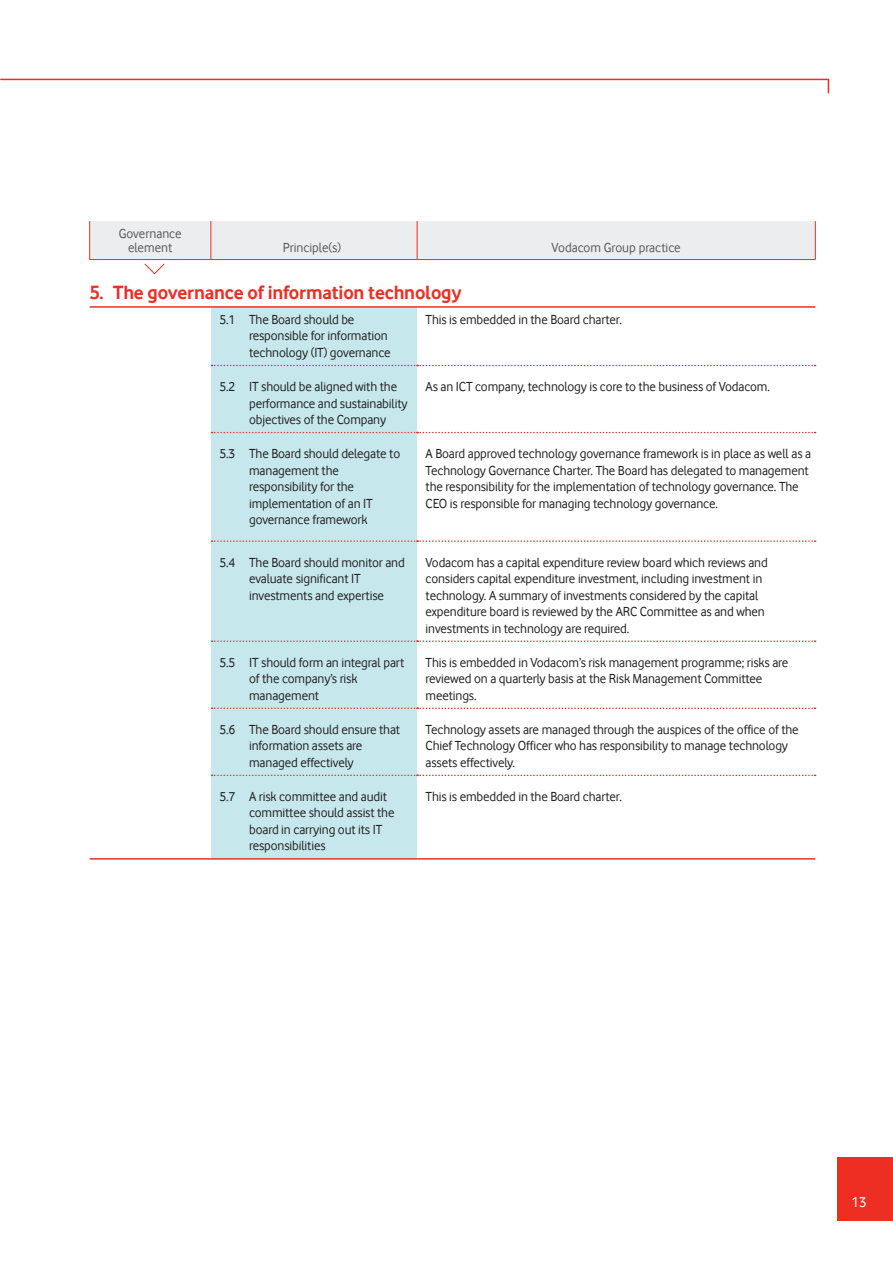
<style>
.page{position:relative;width:893px;height:1263px;background:#fff}
.page>*{position:absolute;margin:0;border:0;box-sizing:border-box;transform-origin:0 0}
.t1{font:700 19.8px "Vodafone Rg";letter-spacing:-.01em;color:#ee2e22}
.t2{font:15px "Vodafone Rg";color:#fff}
.t3{font:13.5px/16.5px "Vodafone Rg";letter-spacing:-.01em;color:#231f20}
.t4{font:13.5px/13.5px "Vodafone Rg";color:#57585a;text-align:center}
</style>
<div class="page">
<div style="left:211px;top:308px;width:206px;height:550px;background:#c6e8ed"></div>
<hr style="left:89px;top:221px;width:1px;height:38px;background:#ee2e22">
<hr style="left:815px;top:221px;width:1px;height:38px;background:#ee2e22">
<hr style="left:89px;top:259px;width:122px;height:1px;background:#ee2e22">
<hr style="left:417px;top:259px;width:399px;height:1px;background:#ee2e22">
<hr style="left:90px;top:306px;width:121px;height:2px;background:#ee2e22">
<hr style="left:211px;top:306px;width:206px;height:2px;background:#ee2e22">
<hr style="left:417px;top:306px;width:398px;height:2px;background:#ee2e22">
<svg style="left:212px;top:365px;width:604px;height:1px"></svg>
<svg style="left:212px;top:432px;width:604px;height:1px"></svg>
<svg style="left:212px;top:540px;width:604px;height:2px"></svg>
<svg style="left:212px;top:640px;width:604px;height:2px"></svg>
<svg style="left:212px;top:707px;width:604px;height:2px"></svg>
<svg style="left:212px;top:774px;width:604px;height:2px"></svg>
<hr style="left:90px;top:858px;width:121px;height:2px;background:#ee2e22">
<hr style="left:211px;top:858px;width:206px;height:2px;background:#ee2e22">
<hr style="left:417px;top:858px;width:398px;height:2px;background:#ee2e22">
<svg style="left:90px;top:221px;width:725px;height:54px"></svg>
<div style="left:838px;top:1157px;width:55px;height:63px;background:#ee2e22"></div>
<svg style="left:0;top:78px;width:830px;height:16px"></svg>
<p class="t4" style="left:119px;top:227px;width:64px">Governance element</p>
<p class="t4" style="left:283px;top:240px;width:60px">Principle(s)</p>
<p class="t4" style="left:552px;top:240px;width:131px">Vodacom Group practice</p>
<h1 class="t1" style="left:90px;top:281px;width:373px">5. The governance of information technology</h1>
<p class="t3" style="left:249px;top:311px;width:143px;text-indent:-30px">5.1 The Board should be responsible for information technology (IT) governance</p>
<p class="t3" style="left:426px;top:311px;width:198px">This is embedded in the Board charter.</p>
<p class="t3" style="left:249px;top:378px;width:160px;text-indent:-30px">5.2 IT should be aligned with the performance and sustainability objectives of the Company</p>
<p class="t3" style="left:426px;top:378px;width:346px">As an ICT company, technology is core to the business of Vodacom.</p>
<p class="t3" style="left:249px;top:445px;width:153px;text-indent:-30px">5.3 The Board should delegate to management the responsibility for the implementation of an IT governance framework</p>
<p class="t3" style="left:426px;top:445px;width:387px">A Board approved technology governance framework is in place as well as a Technology Governance Charter. The Board has delegated to management the responsibility for the implementation of technology governance. The CEO is responsible for managing technology governance.</p>
<p class="t3" style="left:249px;top:554px;width:157px;text-indent:-30px">5.4 The Board should monitor and evaluate significant IT investments and expertise</p>
<p class="t3" style="left:426px;top:554px;width:344px">Vodacom has a capital expenditure review board which reviews and considers capital expenditure investment, including investment in technology. A summary of investments considered by the capital expenditure board is reviewed by the ARC Committee as and when investments in technology are required.</p>
<p class="t3" style="left:249px;top:654px;width:157px;text-indent:-30px">5.5 IT should form an integral part of the company’s risk management</p>
<p class="t3" style="left:426px;top:654px;width:364px">This is embedded in Vodacom’s risk management programme; risks are reviewed on a quarterly basis at the Risk Management Committee meetings.</p>
<p class="t3" style="left:249px;top:721px;width:152px;text-indent:-30px">5.6 The Board should ensure that information assets are managed effectively</p>
<p class="t3" style="left:426px;top:721px;width:375px">Technology assets are managed through the auspices of the office of the<br>Chief Technology Officer who has responsibility to manage technology assets effectively.</p>
<p class="t3" style="left:249px;top:788px;width:147px;text-indent:-30px">5.7 A risk committee and audit committee should assist the board in carrying out its IT responsibilities</p>
<p class="t3" style="left:426px;top:788px;width:198px">This is embedded in the Board charter.</p>
<p class="t2" style="left:851px;top:1194px;width:17px">13</p>
</div>
